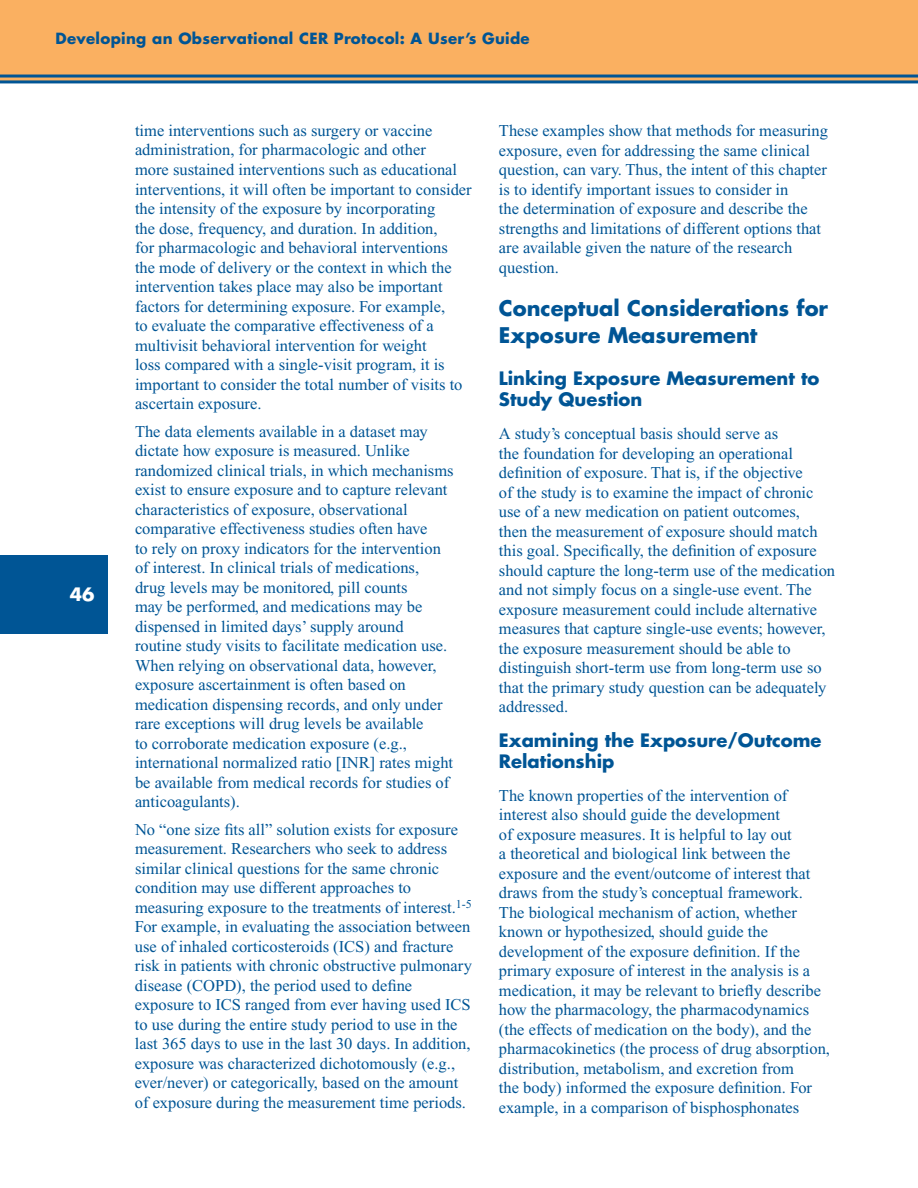
<style>
.page{position:relative;width:918px;height:1188px;background:#fff}
.page>*{position:absolute;margin:0;border:0;box-sizing:border-box;transform-origin:0 0}
.Head_1{font:700 21px/27px "Futura";color:#005595}
.Head_2{font:700 18px/21px "Futura";color:#005595}
.t1{font:700 18px "Futura";color:#fff}
.Text{font:16.5px/19.5px "Times New Roman";color:#005595}
.t2{font:700 15px "Futura";letter-spacing:.02em;color:#005595}
</style>
<div class="page">
<div style="left:0;top:0;width:918px;height:83px;background:#fab061"></div>
<div style="left:0;top:555px;width:108px;height:78px;background:#005595"></div>
<hr style="left:0;top:75px;width:918px;height:3px;background:#005595">
<hr style="left:0;top:80px;width:918px;height:3px;background:#005595">
<p class="t2" style="left:56px;top:29px;width:476px">Developing an Observational CER Protocol: A User’s Guide</p>
<p class="t1" style="left:70px;top:582px;width:26px">46</p>
<p class="Text" style="left:135px;top:121px;width:338px">time interventions such as surgery or vaccine administration, for pharmacologic and other<br>more sustained interventions such as educational interventions, it will often be important to consider the intensity of the exposure by incorporating<br>the dose, frequency, and duration. In addition,<br>for pharmacologic and behavioral interventions the mode of delivery or the context in which the intervention takes place may also be important factors for determining exposure. For example,<br>to evaluate the comparative effectiveness of a multivisit behavioral intervention for weight<br>loss compared with a single-visit program, it is important to consider the total number of visits to ascertain exposure.</p>
<p class="Text" style="left:135px;top:421px;width:320px">The data elements available in a dataset may dictate how exposure is measured. Unlike randomized clinical trials, in which mechanisms exist to ensure exposure and to capture relevant characteristics of exposure, observational comparative effectiveness studies often have<br>to rely on proxy indicators for the intervention of interest. In clinical trials of medications, drug levels may be monitored, pill counts<br>may be performed, and medications may be dispensed in limited days’ supply around routine study visits to facilitate medication use.<br>When relying on observational data, however, exposure ascertainment is often based on medication dispensing records, and only under rare exceptions will drug levels be available<br>to corroborate medication exposure (e.g., international normalized ratio [INR] rates might be available from medical records for studies of anticoagulants).</p>
<p class="Text" style="left:135px;top:820px;width:338px">No “one size fits all” solution exists for exposure measurement. Researchers who seek to address similar clinical questions for the same chronic condition may use different approaches to measuring exposure to the treatments of interest.<sup>1-5<br></sup>For example, in evaluating the association between use of inhaled corticosteroids (ICS) and fracture risk in patients with chronic obstructive pulmonary disease (COPD), the period used to define exposure to ICS ranged from ever having used ICS to use during the entire study period to use in the last 365 days to use in the last 30 days. In addition, exposure was characterized dichotomously (e.g., ever/never) or categorically, based on the amount of exposure during the measurement time periods.</p>
<p class="Text" style="left:499px;top:121px;width:331px">These examples show that methods for measuring exposure, even for addressing the same clinical question, can vary. Thus, the intent of this chapter is to identify important issues to consider in<br>the determination of exposure and describe the strengths and limitations of different options that are available given the nature of the research question.</p>
<p class="Head_1" style="left:499px;top:294px;width:331px">Conceptual Considerations for<br>Exposure Measurement</p>
<p class="Head_2" style="left:499px;top:368px;width:322px">Linking Exposure Measurement to<br>Study Question</p>
<p class="Text" style="left:499px;top:424px;width:338px">A study’s conceptual basis should serve as<br>the foundation for developing an operational definition of exposure. That is, if the objective<br>of the study is to examine the impact of chronic use of a new medication on patient outcomes,<br>then the measurement of exposure should match this goal. Specifically, the definition of exposure should capture the long-term use of the medication and not simply focus on a single-use event. The exposure measurement could include alternative measures that capture single-use events; however, the exposure measurement should be able to distinguish short-term use from long-term use so that the primary study question can be adequately addressed.</p>
<p class="Head_2" style="left:499px;top:729px;width:324px">Examining the Exposure/Outcome<br>Relationship</p>
<p class="Text" style="left:499px;top:786px;width:333px">The known properties of the intervention of interest also should guide the development<br>of exposure measures. It is helpful to lay out<br>a theoretical and biological link between the exposure and the event/outcome of interest that draws from the study’s conceptual framework.<br>The biological mechanism of action, whether known or hypothesized, should guide the development of the exposure definition. If the primary exposure of interest in the analysis is a medication, it may be relevant to briefly describe how the pharmacology, the pharmacodynamics (the effects of medication on the body), and the pharmacokinetics (the process of drug absorption, distribution, metabolism, and excretion from<br>the body) informed the exposure definition. For example, in a comparison of bisphosphonates</p>
</div>
